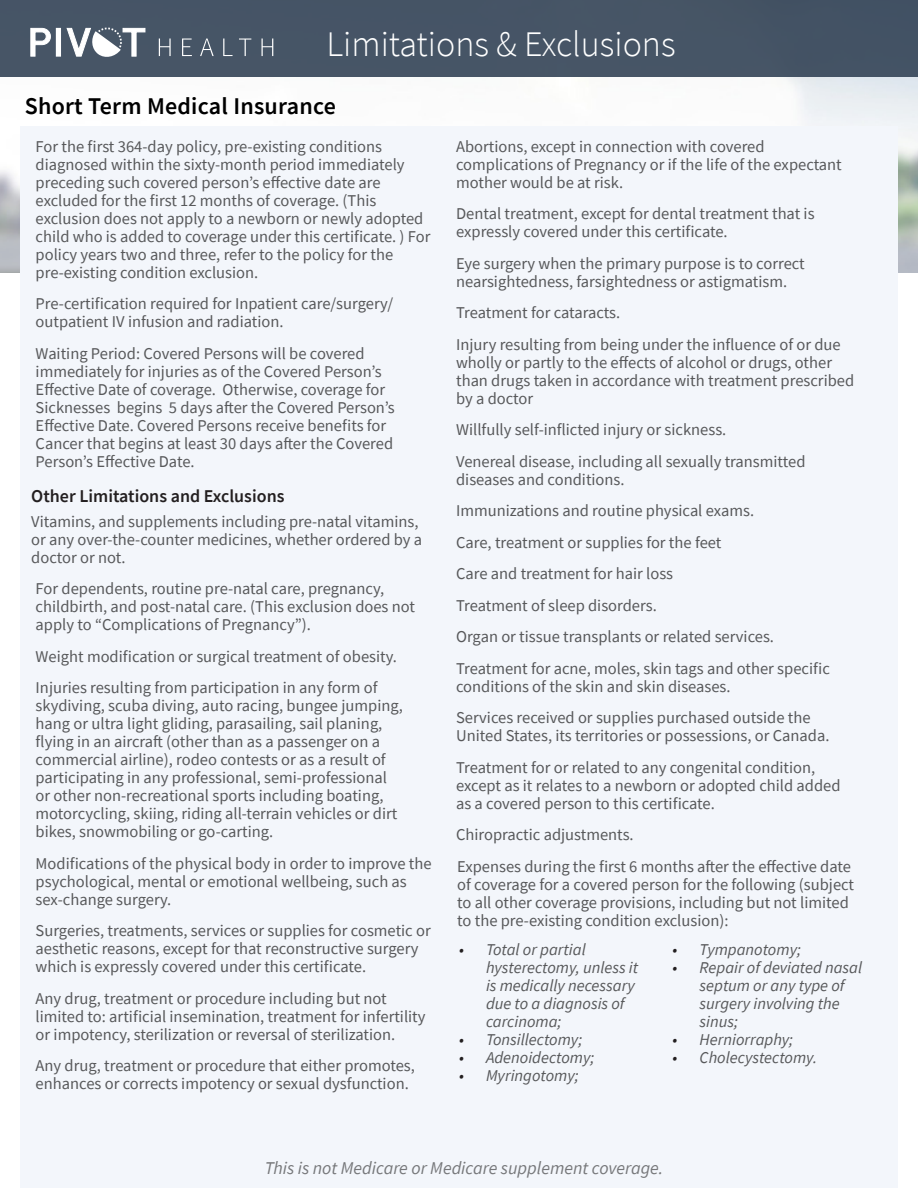
<style>
.page{position:relative;width:918px;height:1188px;background:#fff}
.page>*{position:absolute;margin:0;border:0;box-sizing:border-box;transform-origin:0 0}
.t1{font:300 36px "Source Sans Pro";color:#fff}
.Chapters{font:600 24px "Source Sans Pro";letter-spacing:.01em;color:#000}
.t2{font:italic 18px "Source Sans Pro";color:#57585a}
.t3{font:600 18px "Source Sans Pro";color:#231f20}
.t4{font:16.5px/18px "Source Sans Pro";color:#57585a}
.t5{font:italic 16.5px/18px "Source Sans Pro";color:#57585a}
.s1{color:#231f20}
</style>
<div class="page">
<div style="left:0;top:0;width:918px;height:77px;background:#465566"></div>
<svg style="left:31px;top:28px;width:20px;height:28px"></svg>
<div style="left:56px;top:28px;width:5px;height:28px;background:#fff"></div>
<svg style="left:67px;top:28px;width:78px;height:29px"></svg>
<svg style="left:159px;top:39px;width:12px;height:17px"></svg>
<svg style="left:182px;top:39px;width:10px;height:17px"></svg>
<svg style="left:200px;top:39px;width:14px;height:17px"></svg>
<svg style="left:223px;top:39px;width:10px;height:17px"></svg>
<svg style="left:239px;top:39px;width:12px;height:17px"></svg>
<svg style="left:262px;top:39px;width:11px;height:17px"></svg>
<div style="left:20px;top:126px;width:878px;height:1062px;background:#f3f6fb"></div>
<p class="t1" style="left:326px;top:22px;width:351px">Limitations &amp; Exclusions</p>
<p class="Chapters" style="left:25px;top:90px;width:313px">Short Term Medical Insurance</p>
<p class="t4" style="left:36px;top:137px;width:396px">For the first 364-day policy, pre-existing conditions diagnosed within the sixty-month period immediately preceding such covered person’s effective date are excluded for the first 12 months of coverage. (This exclusion does not apply to a newborn or newly adopted child who is added to coverage under this certificate. ) For policy years two and three, refer to the policy for the pre-existing condition exclusion.</p>
<p class="t4" style="left:36px;top:295px;width:359px">Pre-certification required for Inpatient care/surgery/ outpatient IV infusion and radiation.</p>
<p class="t4" style="left:36px;top:344px;width:361px">Waiting Period: Covered Persons will be covered immediately for injuries as of the Covered Person’s Effective Date of coverage. Otherwise, coverage for Sicknesses begins 5 days after the Covered Person’s Effective Date. Covered Persons receive benefits for Cancer that begins at least 30 days after the Covered Person’s Effective Date.</p>
<p class="t3" style="left:31px;top:484px;width:255px">Other Limitations and Exclusions</p>
<p class="t4" style="left:31px;top:512px;width:392px">Vitamins, and supplements including pre-natal vitamins, or any over-the-counter medicines, whether ordered by a doctor or not.</p>
<p class="t4" style="left:36px;top:580px;width:381px">For dependents, routine pre-natal care, pregnancy, childbirth, and post-natal care. (This exclusion does not apply to “Complications of Pregnancy”).</p>
<p class="t4" style="left:36px;top:647px;width:363px">Weight modification or surgical treatment of obesity.</p>
<p class="t4" style="left:36px;top:679px;width:369px">Injuries resulting from participation in any form of skydiving, scuba diving, auto racing, bungee jumping, hang or ultra light gliding, parasailing, sail planing, flying in an aircraft (other than as a passenger on a commercial airline), rodeo contests or as a result of participating in any professional, semi-professional or other non-recreational sports including boating, motorcycling, skiing, riding all-terrain vehicles or dirt bikes, snowmobiling or go-carting.</p>
<p class="t4" style="left:36px;top:854px;width:397px">Modifications of the physical body in order to improve the psychological, mental or emotional wellbeing, such as sex-change surgery.</p>
<p class="t4" style="left:36px;top:922px;width:397px">Surgeries, treatments, services or supplies for cosmetic or aesthetic reasons, except for that reconstructive surgery which is expressly covered under this certificate.</p>
<p class="t4" style="left:36px;top:989px;width:391px">Any drug, treatment or procedure including but not limited to: artificial insemination, treatment for infertility or impotency, sterilization or reversal of sterilization.</p>
<p class="t4" style="left:36px;top:1057px;width:381px">Any drug, treatment or procedure that either promotes, enhances or corrects impotency or sexual dysfunction.</p>
<p class="t4" style="left:456px;top:137px;width:387px">Abortions, except in connection with covered complications of Pregnancy or if the life of the expectant mother would be at risk.</p>
<p class="t4" style="left:456px;top:205px;width:360px">Dental treatment, except for dental treatment that is expressly covered under this certificate.</p>
<p class="t4" style="left:456px;top:254px;width:350px">Eye surgery when the primary purpose is to correct nearsightedness, farsightedness or astigmatism.</p>
<p class="t4" style="left:456px;top:304px;width:166px">Treatment for cataracts.</p>
<p class="t4" style="left:456px;top:335px;width:400px">Injury resulting from being under the influence of or due wholly or partly to the effects of alcohol or drugs, other than drugs taken in accordance with treatment prescribed by a doctor</p>
<p class="t4" style="left:456px;top:421px;width:272px">Willfully self-inflicted injury or sickness.</p>
<p class="t4" style="left:456px;top:452px;width:351px">Venereal disease, including all sexually transmitted diseases and conditions.</p>
<p class="t4" style="left:456px;top:502px;width:299px">Immunizations and routine physical exams.</p>
<p class="t4" style="left:456px;top:533px;width:267px">Care, treatment or supplies for the feet</p>
<p class="t4" style="left:456px;top:565px;width:219px">Care and treatment for hair loss</p>
<p class="t4" style="left:456px;top:596px;width:202px">Treatment of sleep disorders.</p>
<p class="t4" style="left:456px;top:628px;width:319px">Organ or tissue transplants or related services.</p>
<p class="t4" style="left:456px;top:659px;width:375px">Treatment for acne, moles, skin tags and other specific conditions of the skin and skin diseases.</p>
<p class="t4" style="left:456px;top:709px;width:375px">Services received or supplies purchased outside the<br>United States, its territories or possessions, or Canada.</p>
<p class="t4" style="left:456px;top:758px;width:386px">Treatment for or related to any congenital condition, except as it relates to a newborn or adopted child added as a covered person to this certificate.</p>
<p class="t4" style="left:456px;top:826px;width:179px">Chiropractic adjustments.</p>
<p class="t4" style="left:457px;top:857px;width:398px">Expenses during the first 6 months after the effective date of coverage for a covered person for the following (subject to all other coverage provisions, including but not limited to the pre-existing condition exclusion):</p>
<p class="t5" style="left:486px;top:940px;width:154px;text-indent:-27px"><span class="s1">•</span> Total or partial hysterectomy, unless it is medically necessary due to a diagnosis of carcinoma;</p>
<p class="t5" style="left:459px;top:1030px;width:125px"><span class="s1">•</span> Tonsillectomy;</p>
<p class="t5" style="left:459px;top:1048px;width:137px"><span class="s1">•</span> Adenoidectomy;</p>
<p class="t5" style="left:459px;top:1066px;width:121px"><span class="s1">•</span> Myringotomy;</p>
<p class="t5" style="left:673px;top:940px;width:130px"><span class="s1">•</span> Tympanotomy;</p>
<p class="t5" style="left:700px;top:958px;width:164px;text-indent:-27px"><span class="s1">•</span> Repair of deviated nasal septum or any type of surgery involving the sinus;</p>
<p class="t5" style="left:673px;top:1030px;width:122px"><span class="s1">•</span> Herniorraphy;</p>
<p class="t5" style="left:673px;top:1048px;width:146px"><span class="s1">•</span> Cholecystectomy.</p>
<p class="t2" style="left:264px;top:1156px;width:400px">This is not Medicare or Medicare supplement coverage.</p>
</div>
